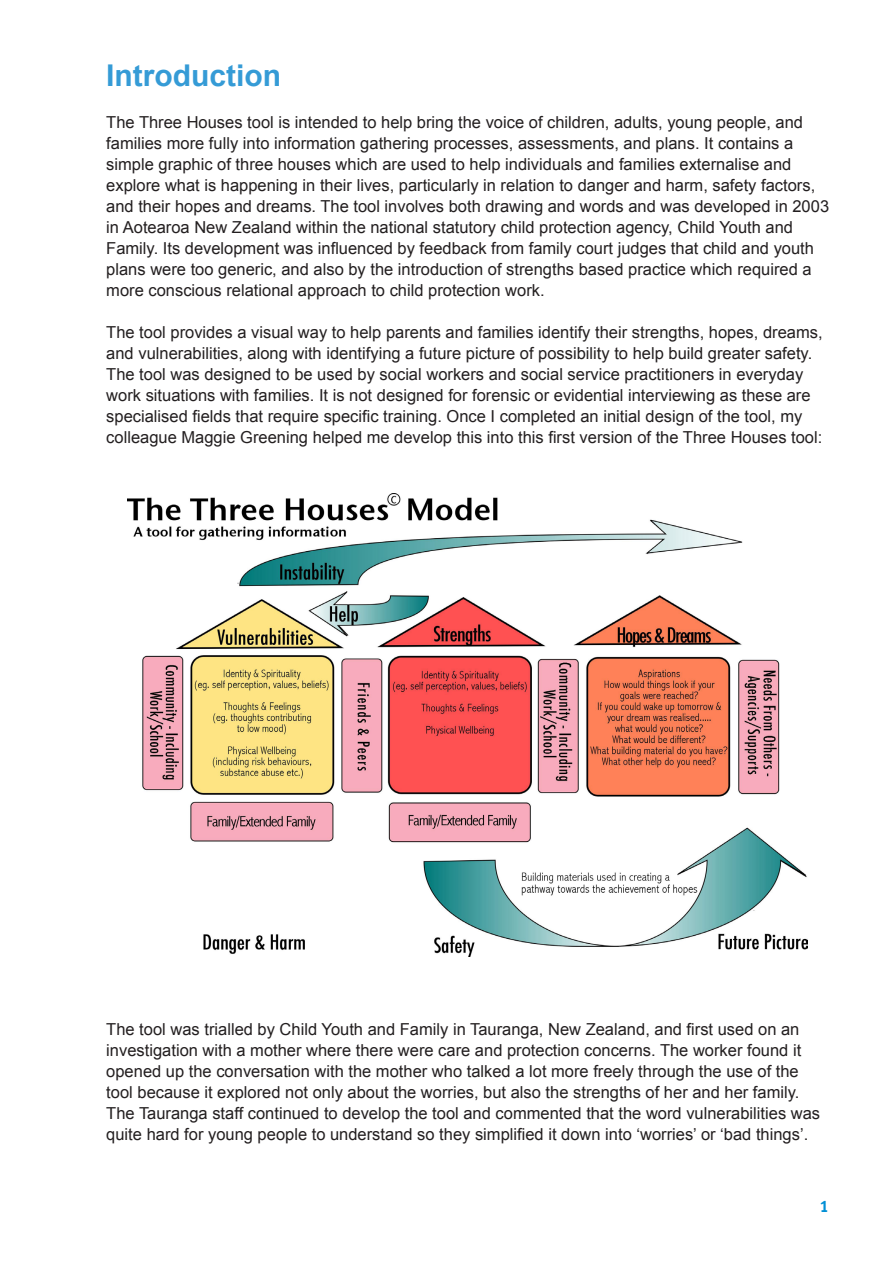
<style>
.page{position:relative;width:893px;height:1263px;background:#fff}
.page>*{position:absolute;margin:0;border:0;box-sizing:border-box;transform-origin:0 0}
.Heading_1{font:700 30px "Arial";color:#359bd6}
.Body_text{font:16.5px/21px "Arial";color:#231f20}
.Page_numbers{font:16.5px "Meta Bold LF";color:#008fd5}
</style>
<div class="page">
<img style="left:128px;top:493px;width:680px;height:464px">
<p class="Heading_1" style="left:106px;top:55px;width:176px">Introduction</p>
<p class="Body_text" style="left:106px;top:112px;width:724px">The Three Houses tool is intended to help bring the voice of children, adults, young people, and families more fully into information gathering processes, assessments, and plans. It contains a simple graphic of three houses which are used to help individuals and families externalise and explore what is happening in their lives, particularly in relation to danger and harm, safety factors, and their hopes and dreams. The tool involves both drawing and words and was developed in 2003 in Aotearoa New Zealand within the national statutory child protection agency, Child Youth and Family. Its development was influenced by feedback from family court judges that child and youth plans were too generic, and also by the introduction of strengths based practice which required a more conscious relational approach to child protection work.</p>
<p class="Body_text" style="left:106px;top:322px;width:718px">The tool provides a visual way to help parents and families identify their strengths, hopes, dreams, and vulnerabilities, along with identifying a future picture of possibility to help build greater safety.<br>The tool was designed to be used by social workers and social service practitioners in everyday work situations with families. It is not designed for forensic or evidential interviewing as these are specialised fields that require specific training. Once I completed an initial design of the tool, my colleague Maggie Greening helped me develop this into this first version of the Three Houses tool:</p>
<p class="Body_text" style="left:106px;top:1019px;width:715px">The tool was trialled by Child Youth and Family in Tauranga, New Zealand, and first used on an investigation with a mother where there were care and protection concerns. The worker found it opened up the conversation with the mother who talked a lot more freely through the use of the tool because it explored not only about the worries, but also the strengths of her and her family.<br>The Tauranga staff continued to develop the tool and commented that the word vulnerabilities was quite hard for young people to understand so they simplified it down into ‘worries’ or ‘bad things’.</p>
<p class="Page_numbers" style="left:820px;top:1197px;width:11px">1</p>
</div>
